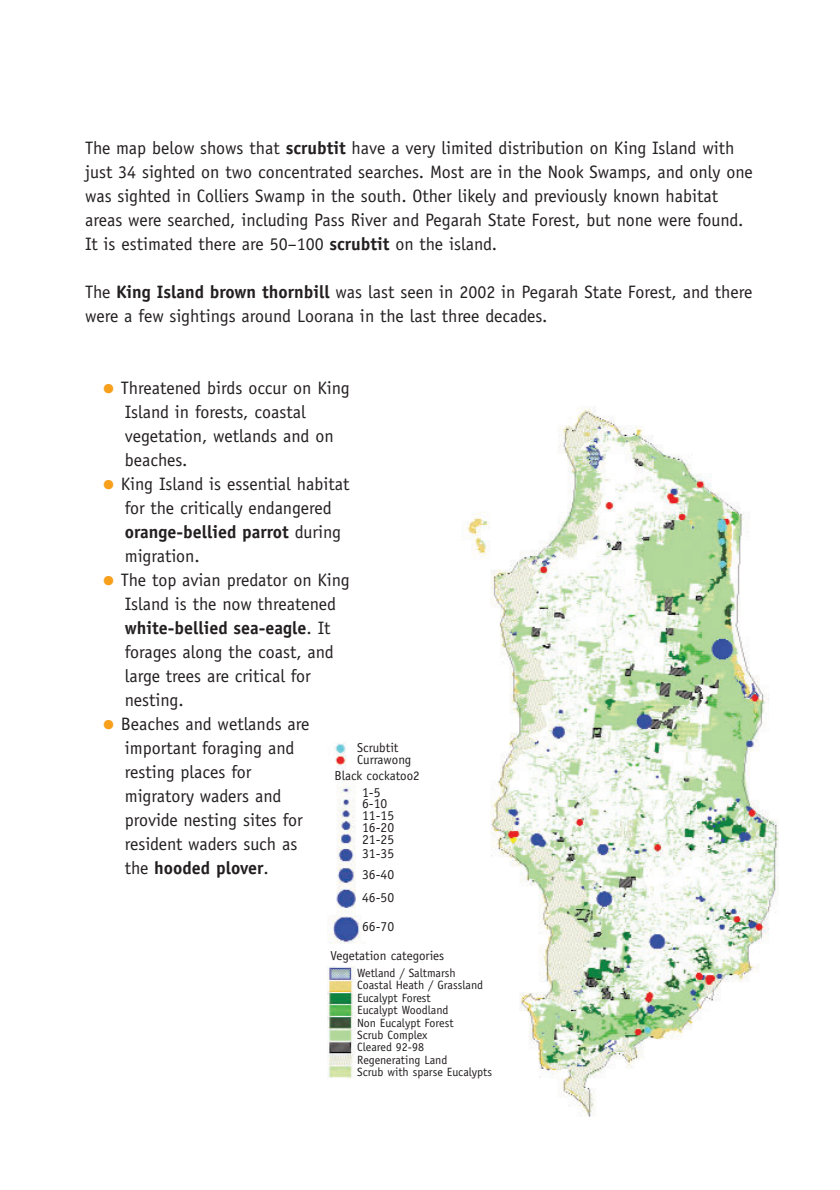
<style>
.page{position:relative;width:840px;height:1190px;background:#fff}
.page>*{position:absolute;margin:0;border:0;box-sizing:border-box;transform-origin:0 0}
.t1{font:18px/24px "Officina Sans";color:#231f20}
.t2{font:13.6px/11.8px "Officina Sans";color:#231f20}
.t3{font:13px/12px "Officina Sans";color:#231f20}
.t4{font:12px/12.4px "Officina Sans";color:#231f20}
.s1{font-weight:700}
.s2{font-size:26px;color:#f6a01b}
</style>
<div class="page">
<img style="left:327px;top:406px;width:452px;height:711px">
<div style="left:357px;top:743px;width:132px;height:36px;background:#fff"></div>
<div style="left:326px;top:950px;width:138px;height:16px;background:#fff"></div>
<div style="left:357px;top:968px;width:148px;height:124px;background:#fff"></div>
<div style="left:362px;top:787px;width:48px;height:154px;background:#fff"></div>
<p class="t1" style="left:85px;top:137px;width:669px">The map below shows that <span class="s1">scrubtit</span> have a very limited distribution on King Island with just 34 sighted on two concentrated searches. Most are in the Nook Swamps, and only one was sighted in Colliers Swamp in the south. Other likely and previously known habitat areas were searched, including Pass River and Pegarah State Forest, but none were found.<br>It is estimated there are 50–100 <span class="s1">scrubtit</span> on the island.</p>
<p class="t1" style="left:85px;top:281px;width:669px">The <span class="s1">King Island brown thornbill</span> was last seen in 2002 in Pegarah State Forest, and there were a few sightings around Loorana in the last three decades.</p>
<p class="t1" style="left:125px;top:377px;width:227px;text-indent:-23px"><span class="s2">•</span> Threatened birds occur on King<br>Island in forests, coastal vegetation, wetlands and on beaches.</p>
<p class="t1" style="left:125px;top:473px;width:226px;text-indent:-23px"><span class="s2">•</span> King Island is essential habitat for the critically endangered <span class="s1">orange-bellied parrot</span> during migration.</p>
<p class="t1" style="left:125px;top:569px;width:227px;text-indent:-23px"><span class="s2">•</span> The top avian predator on King<br>Island is the now threatened <span class="s1">white-bellied sea-eagle</span>. It forages along the coast, and large trees are critical for nesting.</p>
<p class="t1" style="left:125px;top:713px;width:186px;text-indent:-23px"><span class="s2">•</span> Beaches and wetlands are important foraging and resting places for migratory waders and provide nesting sites for resident waders such as the <span class="s1">hooded plover</span>.</p>
<p class="t3" style="left:357px;top:743px;width:56px">Scrubtit<br>Currawong</p>
<p class="t3" style="left:334px;top:771px;width:87px">Black cockatoo2</p>
<p class="t2" style="left:362px;top:787px;width:34px">1-5<br>6-10<br>11-15<br>16-20<br>21-25</p>
<p class="t2" style="left:362px;top:845px;width:34px;line-height:20.6px">31-35<br>36-40</p>
<p class="t2" style="left:362px;top:883px;width:34px;line-height:29.6px">46-50<br>66-70</p>
<p class="t3" style="left:330px;top:950px;width:115px">Vegetation categories</p>
<p class="t4" style="left:357px;top:968px;width:137px">Wetland / Saltmarsh<br>Coastal Heath / Grassland<br>Eucalypt Forest<br>Eucalypt Woodland<br>Non Eucalypt Forest<br>Scrub Complex<br>Cleared 92-98<br>Regenerating Land<br>Scrub with sparse Eucalypts</p>
</div>
